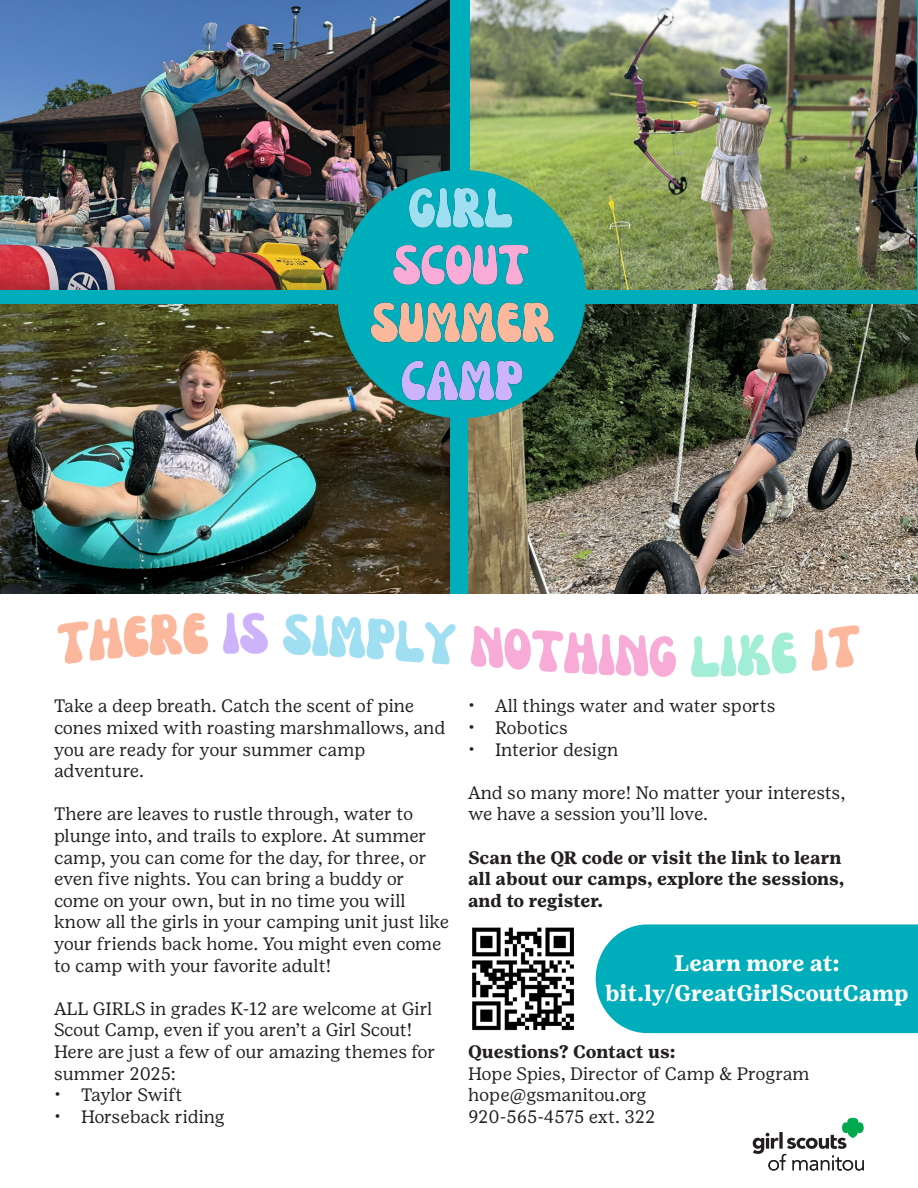
<style>
.page{position:relative;width:918px;height:1188px;background:#fff}
.page>*{position:absolute;margin:0;border:0;box-sizing:border-box;transform-origin:0 0}
.t1{font:700 22.5px "Girl Scout Text";letter-spacing:-.005em;color:#fff}
.t2{font:18px/21.6px "Girl Scout Text";letter-spacing:-.01em;color:#231f20}
.t3{font:700 18px/21.6px "Girl Scout Text";color:#231f20}
</style>
<div class="page">
<div style="left:1px;top:1px;width:916px;height:592px;background:#00adba"></div>
<img style="left:0;top:0;width:449px;height:289px">
<img style="left:470px;top:0;width:447px;height:289px">
<img style="left:0;top:305px;width:449px;height:289px">
<img style="left:469px;top:305px;width:449px;height:289px">
<div style="left:338px;top:171px;width:247px;height:246px;background:#00adba;border-radius:50%"></div>
<img style="left:367px;top:185px;width:189px;height:218px">
<img style="left:57px;top:612px;width:803px;height:65px">
<img style="left:472px;top:927px;width:102px;height:104px">
<div style="left:596px;top:924px;width:322px;height:109px;background:#00adba"></div>
<svg style="left:753px;top:1118px;width:111px;height:53px"></svg>
<p class="t2" style="left:54px;top:695px;width:393px">Take a deep breath. Catch the scent of pine cones mixed with roasting marshmallows, and you are ready for your summer camp</p>
<p class="t2" style="left:54px;top:760px;width:92px">adventure.</p>
<p class="t2" style="left:54px;top:803px;width:397px">There are leaves to rustle through, water to plunge into, and trails to explore. At summer camp, you can come for the day, for three, or even five nights. You can bring a buddy or come on your own, but in no time you will know all the girls in your camping unit just like your friends back home. You might even come to camp with your favorite adult!</p>
<p class="t2" style="left:54px;top:998px;width:383px">ALL GIRLS in grades K-12 are welcome at Girl Scout Camp, even if you aren’t a Girl Scout!<br>Here are just a few of our amazing themes for summer 2025:</p>
<p class="t2" style="left:54px;top:1084px;width:130px">• Taylor Swift</p>
<p class="t2" style="left:54px;top:1106px;width:172px">• Horseback riding</p>
<p class="t2" style="left:468px;top:695px;width:309px">• All things water and water sports</p>
<p class="t2" style="left:468px;top:717px;width:101px">• Robotics</p>
<p class="t2" style="left:468px;top:739px;width:152px">• Interior design</p>
<p class="t2" style="left:468px;top:782px;width:379px">And so many more! No matter your interests, we have a session you’ll love.</p>
<p class="t3" style="left:468px;top:846px;width:378px">Scan the QR code or visit the link to learn all about our camps, explore the sessions, and to register.</p>
<p class="t1" style="left:674px;top:950px;width:167px">Learn more at:</p>
<p class="t1" style="left:605px;top:980px;width:305px">bit.ly/GreatGirlScoutCamp</p>
<p class="t3" style="left:468px;top:1041px;width:209px">Questions? Contact us:</p>
<p class="t2" style="left:468px;top:1063px;width:343px">Hope Spies, Director of Camp &amp; Program</p>
<p class="t2" style="left:468px;top:1084px;width:180px">hope@gsmanitou.org</p>
<p class="t2" style="left:468px;top:1106px;width:189px">920-565-4575 ext. 322</p>
</div>
